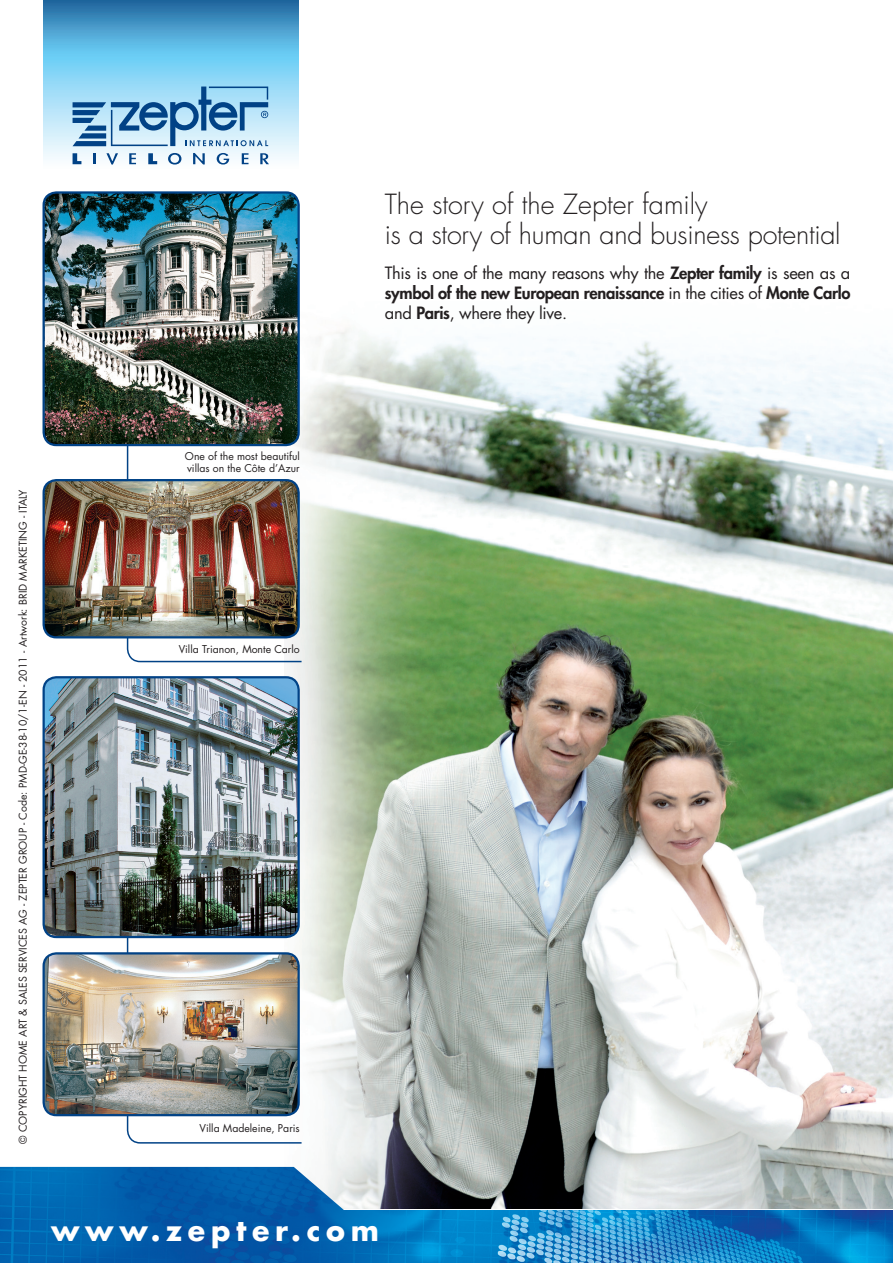
<style>
.page{position:relative;width:893px;height:1263px;background:#fff}
.page>*{position:absolute;margin:0;border:0;box-sizing:border-box;transform-origin:0 0}
.t1{font:700 28.5px "Futura Std";letter-spacing:.2em;color:#fff}
.t2{font:300 27px "Futura Std";letter-spacing:-.01em;color:#231f20}
.t3{font:16.5px/19.8px "Futura Std";letter-spacing:-.02em;color:#231f20;text-align:justify}
.t4{font:10.5px "Futura Std";color:#231f20}
.s1{font-weight:800}
</style>
<div class="page">
<img style="left:284px;top:329px;width:609px;height:838px">
<svg style="left:126px;top:910px;width:177px;height:234px"></svg>
<svg style="left:126px;top:428px;width:177px;height:235px"></svg>
<img style="left:0;top:1167px;width:893px;height:96px">
<img style="left:44px;top:677px;width:255px;height:260px">
<div style="left:43px;top:676px;width:257px;height:262px;border:2px solid #014286;border-radius:13px"></div>
<img style="left:44px;top:953px;width:255px;height:162px">
<div style="left:43px;top:952px;width:257px;height:164px;border:2px solid #014286;border-radius:13px"></div>
<img style="left:44px;top:194px;width:255px;height:251px">
<div style="left:43px;top:191px;width:257px;height:255px;border:2px solid #014286;border-radius:13px"></div>
<img style="left:44px;top:480px;width:255px;height:157px">
<div style="left:43px;top:479px;width:257px;height:159px;border:2px solid #014286;border-radius:13px"></div>
<svg style="left:44px;top:0;width:255px;height:165px;background:#7abfe2"></svg>
<svg style="left:73px;top:153px;width:8px;height:11px"></svg>
<svg style="left:93px;top:153px;width:2px;height:11px"></svg>
<svg style="left:106px;top:153px;width:12px;height:12px"></svg>
<svg style="left:129px;top:153px;width:7px;height:11px"></svg>
<svg style="left:148px;top:153px;width:9px;height:11px"></svg>
<svg style="left:168px;top:153px;width:13px;height:12px"></svg>
<svg style="left:193px;top:153px;width:12px;height:11px"></svg>
<svg style="left:217px;top:153px;width:12px;height:12px"></svg>
<svg style="left:242px;top:153px;width:7px;height:11px"></svg>
<svg style="left:260px;top:153px;width:9px;height:11px"></svg>
<svg style="left:73px;top:87px;width:195px;height:59px;background:#84b4d6"></svg>
<p class="t2" style="left:385px;top:187px;width:324px">The story of the Zepter family</p>
<p class="t2" style="left:385px;top:217px;width:457px">is a story of human and business potential</p>
<p class="t3" style="left:385px;top:263px;width:467px">This is one of the many reasons why the <span class="s1">Zepter family</span> is seen as a <span class="s1">symbol of the new European renaissance</span> in the cities of <span class="s1">Monte Carlo </span>and <span class="s1">Paris</span>, where they live.</p>
<p class="t4" style="left:16px;top:1144px;width:656px;rotate:-90deg">© COPYRIGHT HOME ART &amp; SALES SERVICES AG - ZEPTER GROUP - Code: PMD-GE-38-10/1-EN - 2011 - Artwork: BRID MARKETING - ITALY</p>
<p class="t4" style="left:185px;top:449px;width:116px">One of the most beautiful</p>
<p class="t4" style="left:187px;top:462px;width:114px">villas on the Côte d’Azur</p>
<p class="t4" style="left:179px;top:642px;width:123px">Villa Trianon, Monte Carlo</p>
<p class="t4" style="left:200px;top:1122px;width:102px">Villa Madeleine, Paris</p>
<h1 class="t1" style="left:51px;top:1211px;width:329px">www.zepter.com</h1>
</div>
